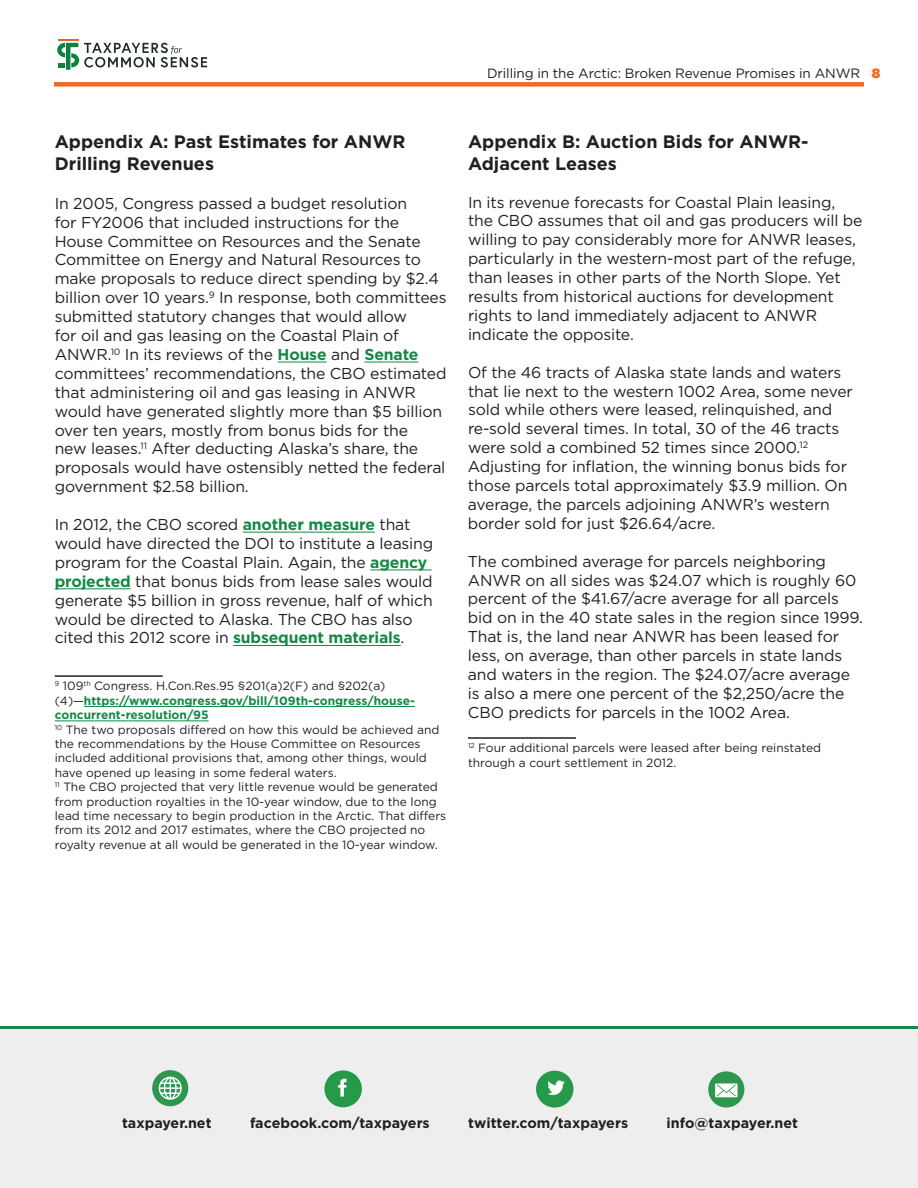
<style>
.page{position:relative;width:918px;height:1188px;background:#fff}
.page>*{position:absolute;margin:0;border:0;box-sizing:border-box;transform-origin:0 0}
.t1{font:700 18px/21.6px "Gotham";color:#231f20}
.t2{font:15.75px/18.9px "Gotham";letter-spacing:-.01em;color:#231f20}
.t3{font:700 14.25px "Gotham";color:#231f20}
.t4{font:13.5px "Gotham";letter-spacing:-.01em;color:#231f20}
.t5{font:12px/14.4px "Gotham";color:#231f20}
.s1{font-weight:700;color:#138944}
.s2{font-weight:900;color:#f36a21}
</style>
<div class="page">
<div style="left:0;top:1029px;width:918px;height:159px;background:#eeeeef"></div>
<img style="left:324px;top:1070px;width:38px;height:37px;border-radius:19px">
<img style="left:536px;top:1071px;width:37px;height:37px;border-radius:19px">
<hr style="left:0;top:1026px;width:918px;height:3px;background:#138944">
<div style="left:708px;top:1071px;width:36px;height:37px;background:#2d984d;border-radius:50%"></div>
<svg style="left:715px;top:1084px;width:23px;height:13px"></svg>
<div style="left:152px;top:1070px;width:36px;height:36px;background:#2d984d;border-radius:50%"></div>
<svg style="left:159px;top:1077px;width:23px;height:23px"></svg>
<div style="left:54px;top:82px;width:810px;height:5px;background:#f36a21"></div>
<svg style="left:57px;top:43px;width:150px;height:27px"></svg>
<hr style="left:58px;top:39px;width:20px;height:2px;background:#dd6726">
<hr style="left:278px;top:362px;width:49px;height:1px;background:#138944">
<hr style="left:365px;top:362px;width:53px;height:1px;background:#138944">
<hr style="left:243px;top:532px;width:132px;height:1px;background:#138944">
<hr style="left:370px;top:570px;width:62px;height:1px;background:#138944">
<hr style="left:55px;top:589px;width:76px;height:1px;background:#138944">
<hr style="left:233px;top:645px;width:168px;height:1px;background:#138944">
<hr style="left:55px;top:675px;width:108px;height:2px;background:#231f20">
<hr style="left:84px;top:706px;width:331px;height:1px;background:#138944">
<hr style="left:55px;top:721px;width:154px;height:1px;background:#138944">
<hr style="left:468px;top:737px;width:108px;height:2px;background:#231f20">
<p class="t1" style="left:55px;top:132px;width:352px">Appendix A: Past Estimates for ANWR<br>Drilling Revenues</p>
<p class="t2" style="left:55px;top:195px;width:393px">In 2005, Congress passed a budget resolution<br>for FY2006 that included instructions for the House Committee on Resources and the Senate Committee on Energy and Natural Resources to make proposals to reduce direct spending by $2.4 billion over 10 years.<sup>9</sup> In response, both committees submitted statutory changes that would allow<br>for oil and gas leasing on the Coastal Plain of ANWR.<sup>10</sup> In its reviews of the <span class="s1">House</span> and <span class="s1">Senate </span>committees’ recommendations, the CBO estimated that administering oil and gas leasing in ANWR would have generated slightly more than $5 billion over ten years, mostly from bonus bids for the<br>new leases.<sup>11</sup> After deducting Alaska’s share, the proposals would have ostensibly netted the federal government $2.58 billion.</p>
<p class="t2" style="left:55px;top:516px;width:380px">In 2012, the CBO scored <span class="s1">another measure</span> that would have directed the DOI to institute a leasing program for the Coastal Plain. Again, the <span class="s1">agency projected</span> that bonus bids from lease sales would generate $5 billion in gross revenue, half of which would be directed to Alaska. The CBO has also cited this 2012 score in <span class="s1">subsequent materials</span>.</p>
<p class="t5" style="left:55px;top:680px;width:393px"><sup>9</sup> 109<sup>th</sup> Congress. H.Con.Res.95 §201(a)2(F) and §202(a) (4)—<span class="s1">https://www.congress.gov/bill/109th-congress/house&shy;concurrent-resolution/95<br></span><sup>10</sup> The two proposals differed on how this would be achieved and the recommendations by the House Committee on Resources included additional provisions that, among other things, would have opened up leasing in some federal waters.<br><sup>11</sup> The CBO projected that very little revenue would be generated from production royalties in the 10-year window, due to the long lead time necessary to begin production in the Arctic. That differs from its 2012 and 2017 estimates, where the CBO projected no royalty revenue at all would be generated in the 10-year window.</p>
<p class="t4" style="left:487px;top:67px;width:395px">Drilling in the Arctic: Broken Revenue Promises in ANWR <span class="s2">8</span></p>
<p class="t1" style="left:468px;top:132px;width:342px">Appendix B: Auction Bids for ANWR-<br>Adjacent Leases</p>
<p class="t2" style="left:468px;top:193px;width:396px">In its revenue forecasts for Coastal Plain leasing, the CBO assumes that oil and gas producers will be willing to pay considerably more for ANWR leases, particularly in the western-most part of the refuge, than leases in other parts of the North Slope. Yet results from historical auctions for development rights to land immediately adjacent to ANWR indicate the opposite.</p>
<p class="t2" style="left:468px;top:363px;width:386px">Of the 46 tracts of Alaska state lands and waters that lie next to the western 1002 Area, some never sold while others were leased, relinquished, and re-sold several times. In total, 30 of the 46 tracts were sold a combined 52 times since 2000.<sup>12<br></sup>Adjusting for inflation, the winning bonus bids for those parcels total approximately $3.9 million. On average, the parcels adjoining ANWR’s western border sold for just $26.64/acre.</p>
<p class="t2" style="left:468px;top:552px;width:397px">The combined average for parcels neighboring ANWR on all sides was $24.07 which is roughly 60 percent of the $41.67/acre average for all parcels bid on in the 40 state sales in the region since 1999.<br>That is, the land near ANWR has been leased for less, on average, than other parcels in state lands and waters in the region. The $24.07/acre average is also a mere one percent of the $2,250/acre the CBO predicts for parcels in the 1002 Area.</p>
<p class="t5" style="left:468px;top:742px;width:355px"><sup>12</sup> Four additional parcels were leased after being reinstated through a court settlement in 2012.</p>
<p class="t3" style="left:122px;top:1117px;width:91px">taxpayer.net</p>
<p class="t3" style="left:250px;top:1117px;width:181px">facebook.com/taxpayers</p>
<p class="t3" style="left:468px;top:1117px;width:161px">twitter.com/taxpayers</p>
<p class="t3" style="left:667px;top:1117px;width:133px">info@taxpayer.net</p>
</div>
